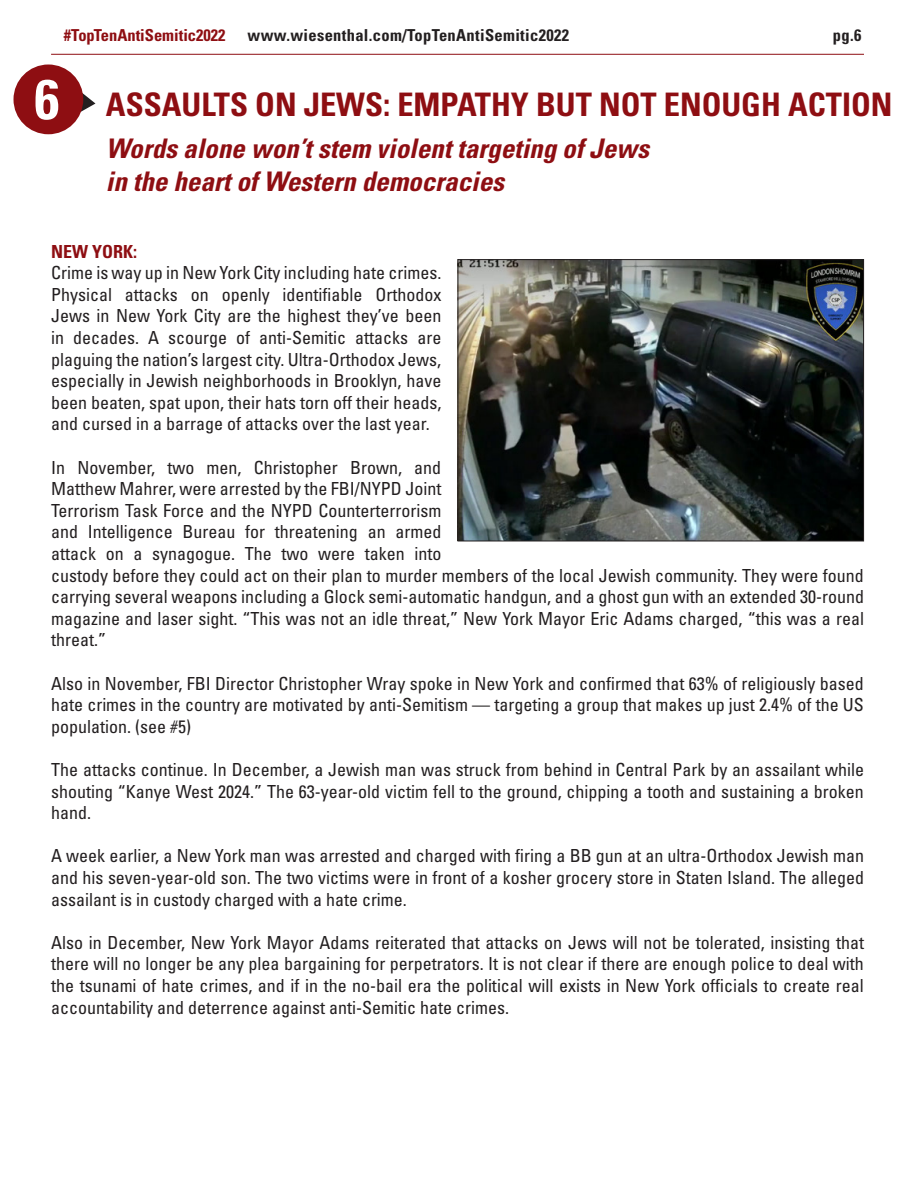
<style>
.page{position:relative;width:918px;height:1188px;background:#fff}
.page>*{position:absolute;margin:0;border:0;box-sizing:border-box;transform-origin:0 0}
.t1{font:700 condensed 56.1px "Univers";color:#fff}
.t2{font:700 condensed 32.4px "Univers";color:#8e0e12}
.t3{font:italic 700 condensed 27px "Univers";color:#8e0e12}
.t4{font:condensed 18px/21.6px "Univers";color:#231f20;text-align:justify}
.t5{font:700 condensed 18px "Univers";color:#8e0e12}
.t6{font:700 condensed 16.5px "Univers";letter-spacing:.02em;color:#231f20}
.t7{font:700 condensed 16.5px "Univers";color:#8e0e12}
</style>
<div class="page">
<hr style="left:51px;top:54px;width:813px;height:1px;background:#8e0e12">
<svg style="left:78px;top:85px;width:17px;height:33px"></svg>
<div style="left:13px;top:65px;width:70px;height:69px;background:#8e0e12;border-radius:50%"></div>
<img style="left:460px;top:261px;width:402px;height:278px">
<div style="left:458px;top:259px;width:406px;height:282px;border:1px solid #231f20"></div>
<p class="t7" style="left:64px;top:25px;width:163px">#TopTenAntiSemitic2022</p>
<p class="t6" style="left:248px;top:25px;width:323px">www.wiesenthal.com/TopTenAntiSemitic2022</p>
<p class="t6" style="left:833px;top:25px;width:30px">pg.6</p>
<p class="t1" style="left:34px;top:65px;width:26px">6</p>
<p class="t2" style="left:106px;top:85px;width:788px">ASSAULTS ON JEWS: EMPATHY BUT NOT ENOUGH ACTION</p>
<p class="t3" style="left:106px;top:132px;width:545px">Words alone won’t stem violent targeting of Jews</p>
<p class="t3" style="left:106px;top:165px;width:400px">in the heart of Western democracies</p>
<p class="t5" style="left:51px;top:240px;width:88px">NEW YORK:</p>
<p class="t4" style="left:51px;top:262px;width:392px">Crime is way up in New York City including hate crimes.<br>Physical attacks on openly identifiable Orthodox Jews in New York City are the highest they’ve been in decades. A scourge of anti-Semitic attacks are plaguing the nation’s largest city. Ultra-Orthodox Jews, especially in Jewish neighborhoods in Brooklyn, have been beaten, spat upon, their hats torn off their heads, and cursed in a barrage of attacks over the last year.</p>
<p class="t4" style="left:51px;top:456px;width:815px;text-align:left">In November, two men, Christopher Brown, and<br>Matthew Mahrer, were arrested by the FBI/NYPD Joint<br>Terrorism Task Force and the NYPD Counterterrorism<br>and Intelligence Bureau for threatening an armed<br>attack on a synagogue. The two were taken into<br>custody before they could act on their plan to murder members of the local Jewish community. They were found carrying several weapons including a Glock semi-automatic handgun, and a ghost gun with an extended 30-round magazine and laser sight. “This was not an idle threat,” New York Mayor Eric Adams charged, “this was a real threat.”</p>
<p class="t4" style="left:51px;top:672px;width:814px">Also in November, FBI Director Christopher Wray spoke in New York and confirmed that 63% of religiously based hate crimes in the country are motivated by anti-Semitism — targeting a group that makes up just 2.4% of the US population. (see #5)</p>
<p class="t4" style="left:51px;top:758px;width:814px">The attacks continue. In December, a Jewish man was struck from behind in Central Park by an assailant while shouting “Kanye West 2024.” The 63-year-old victim fell to the ground, chipping a tooth and sustaining a broken hand.</p>
<p class="t4" style="left:51px;top:845px;width:814px">A week earlier, a New York man was arrested and charged with firing a BB gun at an ultra-Orthodox Jewish man and his seven-year-old son. The two victims were in front of a kosher grocery store in Staten Island. The alleged assailant is in custody charged with a hate crime.</p>
<p class="t4" style="left:51px;top:931px;width:814px">Also in December, New York Mayor Adams reiterated that attacks on Jews will not be tolerated, insisting that there will no longer be any plea bargaining for perpetrators. It is not clear if there are enough police to deal with the tsunami of hate crimes, and if in the no-bail era the political will exists in New York officials to create real accountability and deterrence against anti-Semitic hate crimes.</p>
</div>
